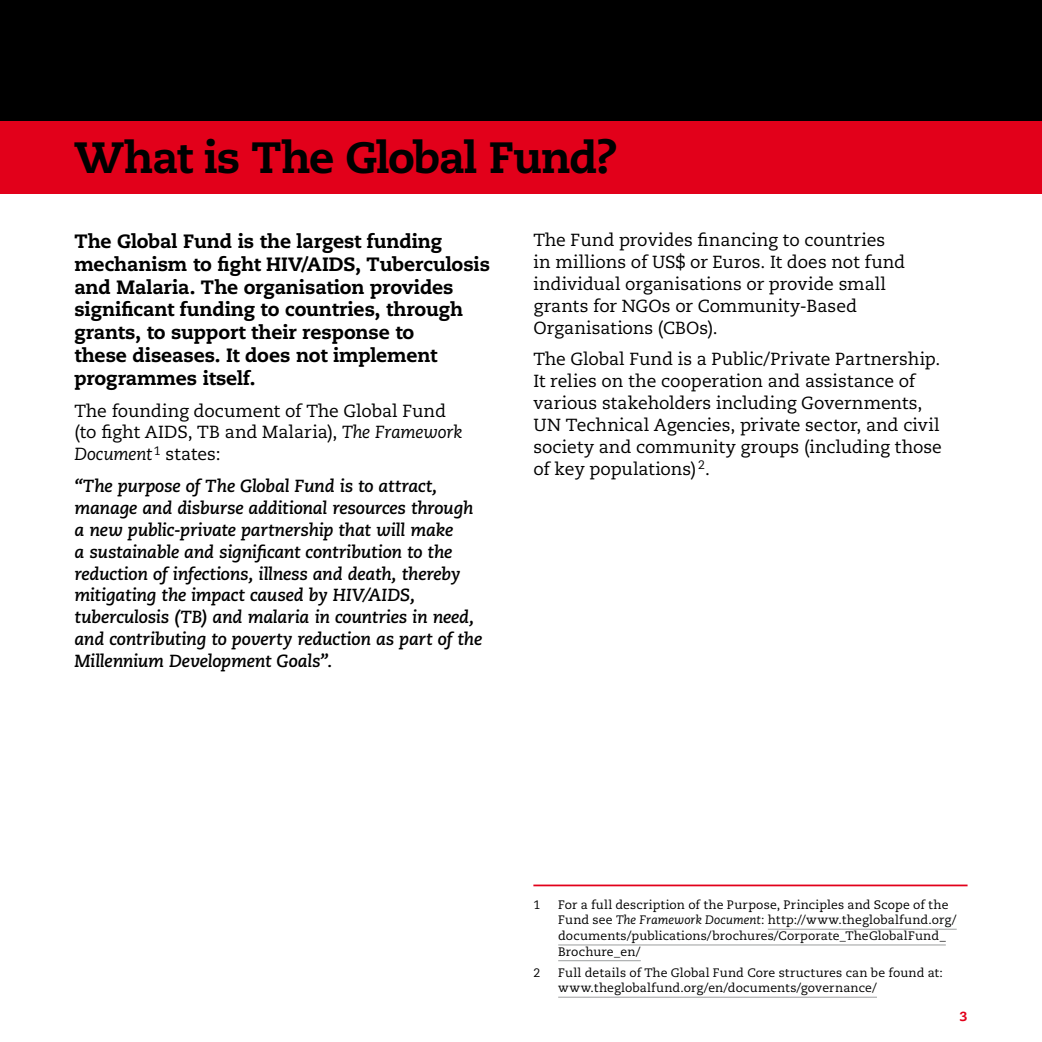
<style>
.page{position:relative;width:1042px;height:1042px;background:#fff}
.page>*{position:absolute;margin:0;border:0;box-sizing:border-box;transform-origin:0 0}
.t1{font:800 43.75px "Caecilia LT";letter-spacing:-.03em;color:#000}
.t2{font:800 19.25px/22.8px "Caecilia LT";letter-spacing:-.01em;color:#000}
.t3{font:17.5px/21.9px "Caecilia LT";color:#000}
.t4{font:italic 700 17.5px/21.9px "Caecilia LT";letter-spacing:-.015em;color:#000}
.t5{font:800 13.12px "Caecilia LT";color:#e2001a}
.t6{font:12.25px/15.8px "Caecilia LT";letter-spacing:.015em;color:#000}
.s1{font-style:italic}
</style>
<div class="page">
<div style="left:0;top:121px;width:1042px;height:72px;background:#e2001a"></div>
<div style="left:0;top:0;width:1042px;height:121px;background:#000"></div>
<hr style="left:533px;top:884px;width:434px;height:2px;background:#e2001a">
<hr style="left:768px;top:929px;width:188px;height:1px;background:#9c9e9f">
<hr style="left:558px;top:944px;width:388px;height:1px;background:#9c9e9f">
<hr style="left:558px;top:960px;width:83px;height:1px;background:#9c9e9f">
<hr style="left:558px;top:997px;width:319px;height:1px;background:#9c9e9f">
<h1 class="t1" style="left:74px;top:131px;width:544px">What is The Global Fund?</h1>
<p class="t2" style="left:74px;top:230px;width:417px">The Global Fund is the largest funding mechanism to fight HIV/AIDS, Tuberculosis and Malaria. The organisation provides significant funding to countries, through grants, to support their response to<br>these diseases. It does not implement programmes itself.</p>
<p class="t3" style="left:74px;top:400px;width:389px">The founding document of The Global Fund (to fight AIDS, TB and Malaria), <span class="s1">The Framework<br>Document</span> <sup>1</sup> states:</p>
<p class="t4" style="left:74px;top:475px;width:409px">“The purpose of The Global Fund is to attract, manage and disburse additional resources through a new public-private partnership that will make<br>a sustainable and significant contribution to the reduction of infections, illness and death, thereby mitigating the impact caused by HIV/AIDS, tuberculosis (TB) and malaria in countries in need, and contributing to poverty reduction as part of the Millennium Development Goals”.</p>
<p class="t3" style="left:533px;top:229px;width:373px">The Fund provides financing to countries in millions of US$ or Euros. It does not fund individual organisations or provide small grants for NGOs or Community-Based Organisations (CBOs).</p>
<p class="t3" style="left:533px;top:349px;width:410px">The Global Fund is a Public/Private Partnership.<br>It relies on the cooperation and assistance of various stakeholders including Governments, UN Technical Agencies, private sector, and civil society and community groups (including those of key populations) <sup>2</sup>.</p>
<p class="t6" style="left:533px;top:897px;width:8px">1</p>
<p class="t6" style="left:558px;top:897px;width:400px">For a full description of the Purpose, Principles and Scope of the Fund see <span class="s1">The Framework Document</span>: http://www.theglobalfund.org/ documents/publications/brochures/Corporate_TheGlobalFund_ Brochure_en/</p>
<p class="t6" style="left:533px;top:964px;width:8px">2</p>
<p class="t6" style="left:558px;top:964px;width:386px">Full details of The Global Fund Core structures can be found at: www.theglobalfund.org/en/documents/governance/</p>
<p class="t5" style="left:960px;top:1008px;width:9px">3</p>
</div>
